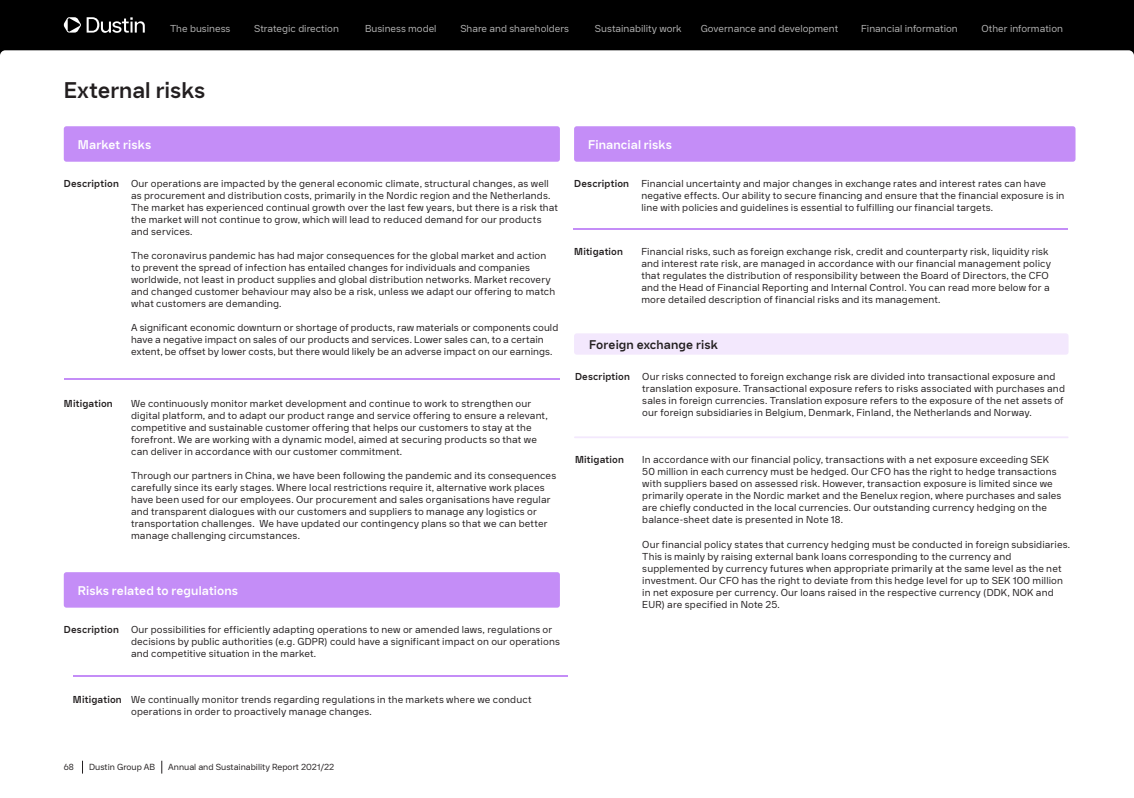
<style>
.page{position:relative;width:1134px;height:798px;background:#fff}
.page>*{position:absolute;margin:0;border:0;box-sizing:border-box;transform-origin:0 0}
.Huvudrubrik_räkenska{font:700 22.5px "Dustin Sans";color:#231f20}
.bröd_bakvagn{font:700 12.5px "Dustin Sans";letter-spacing:.01em;color:#fff}
.bröd_bakvagn-2{font:700 12.5px "Dustin Sans";letter-spacing:.005em;color:#231f20}
.bröd_bakvagn-3{font:10px/12px "Dustin Sans";letter-spacing:.015em;color:#231f20}
.t1{font:10px "Dustin Sans";color:#b4b4b4}
.bröd_bakvagn-4{font:700 10px "Dustin Sans";letter-spacing:.02em;color:#231f20}
.t2{font:8.75px "Dustin Sans";color:#231f20}
</style>
<div class="page">
<svg style="left:82px;top:760px;width:1px;height:13px"></svg>
<svg style="left:161px;top:760px;width:1px;height:13px"></svg>
<div style="left:64px;top:126px;width:496px;height:36px;background:#c48df7;border-radius:3px"></div>
<hr style="left:64px;top:378px;width:496px;height:2px;background:#c48df7">
<div style="left:64px;top:572px;width:496px;height:35px;background:#c48df7;border-radius:3px"></div>
<hr style="left:73px;top:675px;width:494px;height:1px;background:#c48df7">
<div style="left:574px;top:126px;width:501px;height:36px;background:#c48df7;border-radius:3px"></div>
<hr style="left:573px;top:228px;width:495px;height:2px;background:#c48df7">
<div style="left:574px;top:333px;width:494px;height:21px;background:#f3e8fd;border-radius:3px"></div>
<hr style="left:574px;top:436px;width:494px;height:2px;background:#f3e8fd">
<svg style="left:0;top:0;width:1133px;height:55px;background:#161616"></svg>
<svg style="left:1133px;top:0;width:1px;height:55px"></svg>
<svg style="left:87px;top:17px;width:58px;height:16px"></svg>
<svg style="left:64px;top:17px;width:17px;height:16px"></svg>
<p class="t1" style="left:170px;top:22px;width:62px">The business</p>
<p class="t1" style="left:254px;top:22px;width:86px">Strategic direction</p>
<p class="t1" style="left:365px;top:22px;width:73px">Business model</p>
<p class="t1" style="left:460px;top:22px;width:110px">Share and shareholders</p>
<p class="t1" style="left:595px;top:22px;width:88px">Sustainability work</p>
<p class="t1" style="left:701px;top:22px;width:139px">Governance and development</p>
<p class="t1" style="left:861px;top:22px;width:98px">Financial information</p>
<p class="t1" style="left:981px;top:22px;width:83px">Other information</p>
<p class="Huvudrubrik_räkenska" style="left:64px;top:76px;width:143px">External risks</p>
<p class="bröd_bakvagn" style="left:78px;top:136px;width:75px">Market risks</p>
<p class="bröd_bakvagn-4" style="left:64px;top:177px;width:56px">Description</p>
<p class="bröd_bakvagn-3" style="left:131px;top:177px;width:429px">Our operations are impacted by the general economic climate, structural changes, as well as procurement and distribution costs, primarily in the Nordic region and the Netherlands.<br>The market has experienced continual growth over the last few years, but there is a risk that the market will not continue to grow, which will lead to reduced demand for our products and services.</p>
<p class="bröd_bakvagn-3" style="left:131px;top:249px;width:426px">The coronavirus pandemic has had major consequences for the global market and action to prevent the spread of infection has entailed changes for individuals and companies worldwide, not least in product supplies and global distribution networks. Market recovery and changed customer behaviour may also be a risk, unless we adapt our offering to match what customers are demanding.</p>
<p class="bröd_bakvagn-3" style="left:131px;top:321px;width:429px">A significant economic downturn or shortage of products, raw materials or components could have a negative impact on sales of our products and services. Lower sales can, to a certain extent, be offset by lower costs, but there would likely be an adverse impact on our earnings.</p>
<p class="bröd_bakvagn-4" style="left:64px;top:397px;width:50px">Mitigation</p>
<p class="bröd_bakvagn-3" style="left:131px;top:397px;width:418px">We continuously monitor market development and continue to work to strengthen our digital platform, and to adapt our product range and service offering to ensure a relevant, competitive and sustainable customer offering that helps our customers to stay at the forefront. We are working with a dynamic model, aimed at securing products so that we can deliver in accordance with our customer commitment.</p>
<p class="bröd_bakvagn-3" style="left:131px;top:469px;width:427px">Through our partners in China, we have been following the pandemic and its consequences carefully since its early stages. Where local restrictions require it, alternative work places have been used for our employees. Our procurement and sales organisations have regular and transparent dialogues with our customers and suppliers to manage any logistics or transportation challenges. We have updated our contingency plans so that we can better manage challenging circumstances.</p>
<p class="bröd_bakvagn" style="left:78px;top:581px;width:162px">Risks related to regulations</p>
<p class="bröd_bakvagn-4" style="left:64px;top:622px;width:56px">Description</p>
<p class="bröd_bakvagn-3" style="left:131px;top:623px;width:430px">Our possibilities for efficiently adapting operations to new or amended laws, regulations or decisions by public authorities (e.g. GDPR) could have a significant impact on our operations and competitive situation in the market.</p>
<p class="bröd_bakvagn-3" style="left:131px;top:693px;width:402px">We continually monitor trends regarding regulations in the markets where we conduct operations in order to proactively manage changes.</p>
<p class="bröd_bakvagn-4" style="left:73px;top:692px;width:50px">Mitigation</p>
<p class="bröd_bakvagn" style="left:588px;top:136px;width:85px">Financial risks</p>
<p class="bröd_bakvagn-4" style="left:574px;top:177px;width:56px">Description</p>
<p class="bröd_bakvagn-3" style="left:641px;top:177px;width:425px">Financial uncertainty and major changes in exchange rates and interest rates can have negative effects. Our ability to secure financing and ensure that the financial exposure is in line with policies and guidelines is essential to fulfilling our financial targets.</p>
<p class="bröd_bakvagn-3" style="left:641px;top:246px;width:411px">Financial risks, such as foreign exchange risk, credit and counterparty risk, liquidity risk and interest rate risk, are managed in accordance with our financial management policy that regulates the distribution of responsibility between the Board of Directors, the CFO and the Head of Financial Reporting and Internal Control. You can read more below for a more detailed description of financial risks and its management.</p>
<p class="bröd_bakvagn-2" style="left:589px;top:336px;width:130px">Foreign exchange risk</p>
<p class="bröd_bakvagn-4" style="left:575px;top:369px;width:56px">Description</p>
<p class="bröd_bakvagn-4" style="left:574px;top:245px;width:50px">Mitigation</p>
<p class="bröd_bakvagn-3" style="left:642px;top:370px;width:424px">Our risks connected to foreign exchange risk are divided into transactional exposure and translation exposure. Transactional exposure refers to risks associated with purchases and sales in foreign currencies. Translation exposure refers to the exposure of the net assets of our foreign subsidiaries in Belgium, Denmark, Finland, the Netherlands and Norway.</p>
<p class="bröd_bakvagn-3" style="left:642px;top:454px;width:421px">In accordance with our financial policy, transactions with a net exposure exceeding SEK 50 million in each currency must be hedged. Our CFO has the right to hedge transactions with suppliers based on assessed risk. However, transaction exposure is limited since we primarily operate in the Nordic market and the Benelux region, where purchases and sales are chiefly conducted in the local currencies. Our outstanding currency hedging on the balance-sheet date is presented in Note 18.</p>
<p class="bröd_bakvagn-3" style="left:642px;top:538px;width:429px">Our financial policy states that currency hedging must be conducted in foreign subsidiaries.<br>This is mainly by raising external bank loans corresponding to the currency and supplemented by currency futures when appropriate primarily at the same level as the net investment. Our CFO has the right to deviate from this hedge level for up to SEK 100 million in net exposure per currency. Our loans raised in the respective currency (DDK, NOK and EUR) are specified in Note 25.</p>
<p class="bröd_bakvagn-4" style="left:575px;top:453px;width:50px">Mitigation</p>
<p class="t2" style="left:64px;top:761px;width:12px">68</p>
<p class="t2" style="left:89px;top:761px;width:68px">Dustin Group AB</p>
<p class="t2" style="left:168px;top:761px;width:168px">Annual and Sustainability Report 2021/22</p>
</div>
